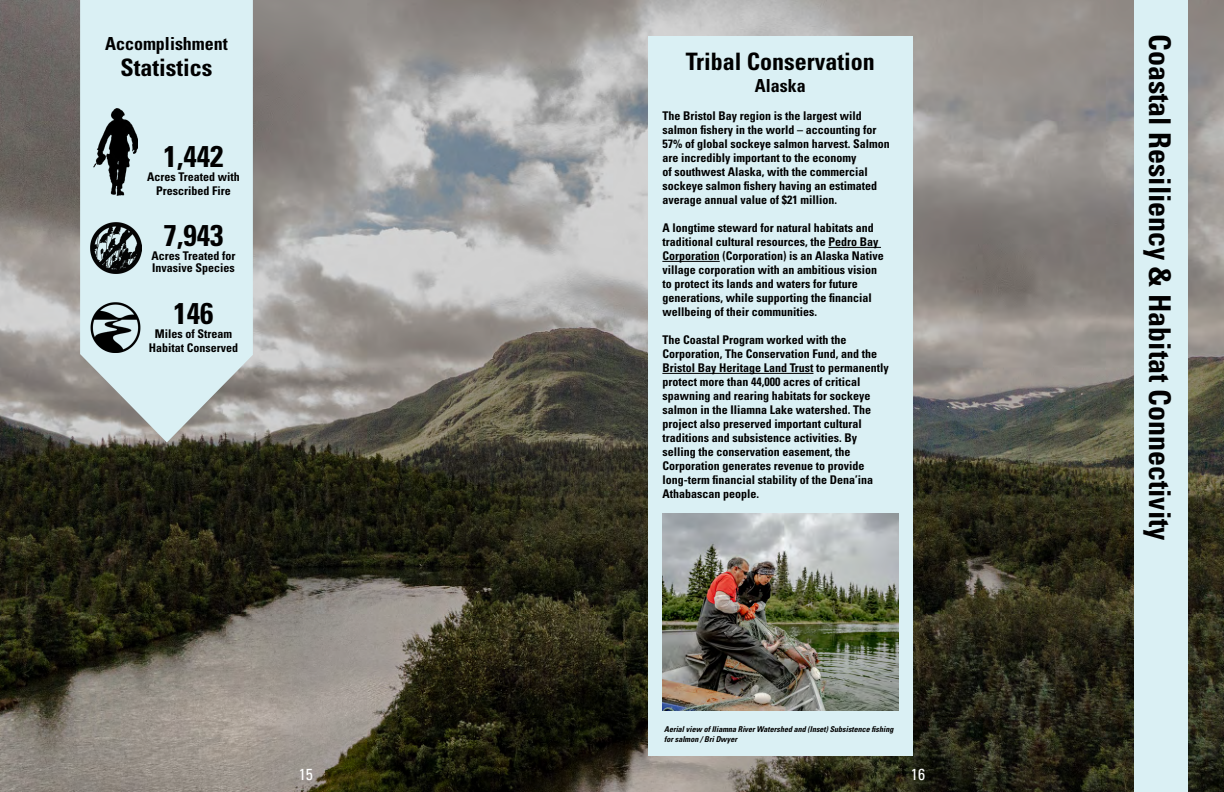
<style>
.page{position:relative;width:1224px;height:792px;background:#fff}
.page>*{position:absolute;margin:0;border:0;box-sizing:border-box;transform-origin:0 0}
.t1{font:700 condensed 30px "Univers";color:#000}
.t2{font:700 condensed 24px "Univers";color:#000}
.t3{font:700 condensed 18px "Univers";color:#000}
.t4{font:condensed 16px "Univers";color:#fff}
.t5{font:700 condensed 12px/14px "Univers";color:#000}
.t6{font:italic 700 condensed 8px/10px "Univers";color:#000}
</style>
<div class="page">
<img style="left:0;top:0;width:1224px;height:792px">
<div style="left:648px;top:37px;width:265px;height:719px;background:#daf0f4"></div>
<hr style="left:828px;top:247px;width:53px;height:1px;background:#000">
<hr style="left:662px;top:261px;width:58px;height:1px;background:#000">
<hr style="left:662px;top:373px;width:151px;height:1px;background:#000">
<svg style="left:80px;top:0;width:173px;height:442px;background:#d2e5e9"></svg>
<div style="left:1134px;top:0;width:54px;height:792px;background:#daf0f4"></div>
<img style="left:94px;top:109px;width:44px;height:86px">
<img style="left:90px;top:222px;width:51px;height:51px">
<img style="left:90px;top:302px;width:51px;height:50px">
<img style="left:662px;top:513px;width:236px;height:197px">
<p class="t3" style="left:105px;top:33px;width:124px">Accomplishment</p>
<p class="t2" style="left:120px;top:53px;width:94px">Statistics</p>
<p class="t1" style="left:164px;top:138px;width:61px">1,442</p>
<p class="t5" style="left:147px;top:170px;width:94px;text-align:center">Acres Treated with<br>Prescribed Fire</p>
<p class="t1" style="left:164px;top:217px;width:61px">7,943</p>
<p class="t5" style="left:152px;top:250px;width:85px;line-height:12px">Acres Treated for<br>Invasive Species</p>
<p class="t1" style="left:174px;top:295px;width:41px">146</p>
<p class="t5" style="left:149px;top:327px;width:91px;text-align:center">Miles of Stream<br>Habitat Conserved</p>
<p class="t2" style="left:686px;top:47px;width:190px">Tribal Conservation</p>
<p class="t3" style="left:755px;top:75px;width:52px">Alaska</p>
<p class="t5" style="left:662px;top:109px;width:229px">The Bristol Bay region is the largest wild salmon fishery in the world – accounting for 57% of global sockeye salmon harvest. Salmon are incredibly important to the economy<br>of southwest Alaska, with the commercial sockeye salmon fishery having an estimated average annual value of $21 million.</p>
<p class="t5" style="left:662px;top:221px;width:223px">A longtime steward for natural habitats and traditional cultural resources, the Pedro Bay Corporation (Corporation) is an Alaska Native village corporation with an ambitious vision to protect its lands and waters for future generations, while supporting the financial wellbeing of their communities.</p>
<p class="t5" style="left:662px;top:333px;width:228px">The Coastal Program worked with the Corporation, The Conservation Fund, and the Bristol Bay Heritage Land Trust to permanently protect more than 44,000 acres of critical spawning and rearing habitats for sockeye salmon in the Iliamna Lake watershed. The project also preserved important cultural traditions and subsistence activities. By selling the conservation easement, the Corporation generates revenue to provide long-term financial stability of the Dena’ina Athabascan people.</p>
<p class="t6" style="left:664px;top:724px;width:231px">Aerial view of Iliamna River Watershed and (Inset) Subsistence fishing for salmon / Bri Dwyer</p>
<h3 class="t4" style="left:299px;top:765px;width:16px">15</h3>
<h3 class="t4" style="left:911px;top:765px;width:16px">16</h3>
<h1 class="t1" style="left:1178px;top:34px;width:508px;rotate:90deg">Coastal Resiliency &amp; Habitat Connectivity</h1>
</div>
